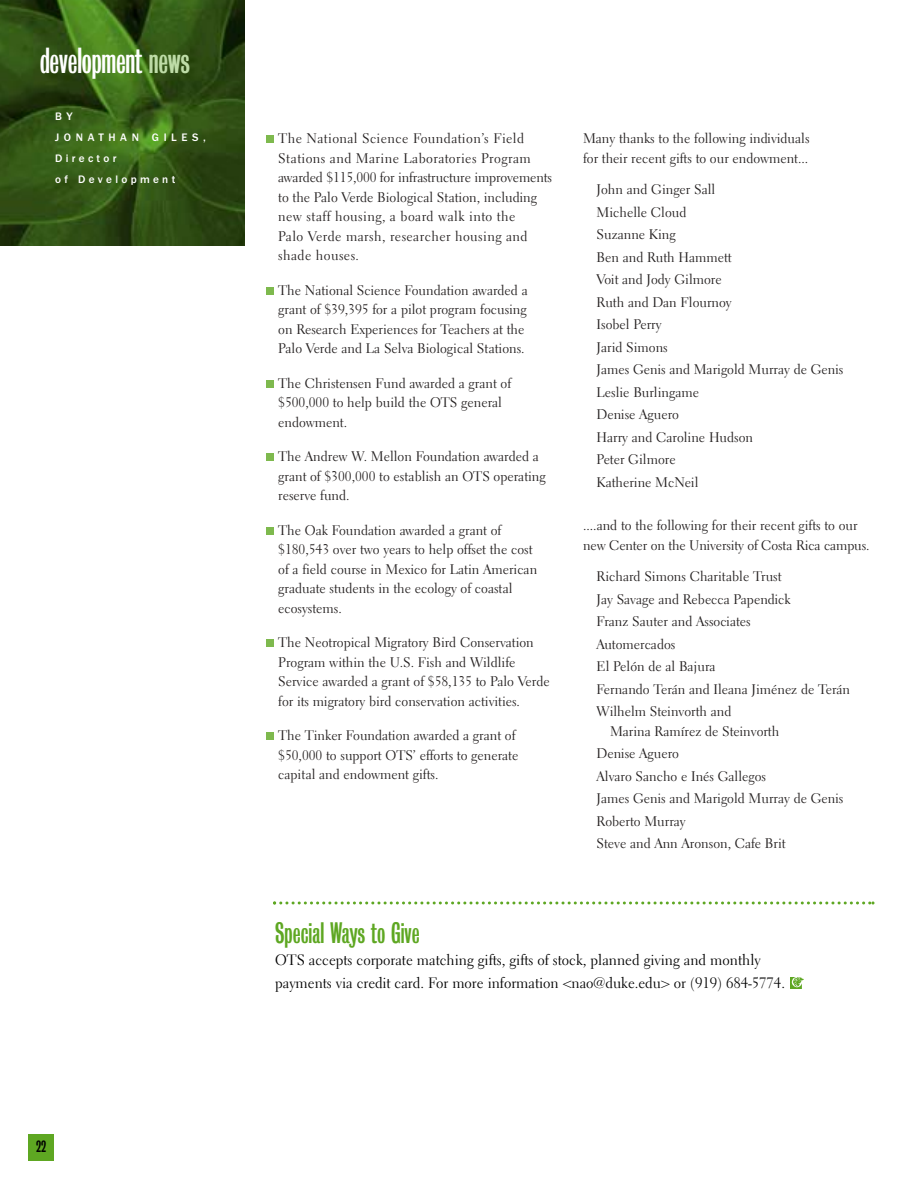
<style>
.page{position:relative;width:918px;height:1188px;background:#fff}
.page>*{position:absolute;margin:0;border:0;box-sizing:border-box;transform-origin:0 0}
.t1{font:33px "Bureau Grot One Three";letter-spacing:-.005em;color:#fff}
.t2{font:27px "Bureau Grot One Three";color:#5ea722}
.t3{font:15px/22.5px "Electra LH";color:#000}
.t4{font:15px "Bureau Grot One Three";color:#000}
.t5{font:13.8px/22.5px "Electra LH";color:#231f1f}
.t6{font:13.8px/19.5px "Electra LH";letter-spacing:.03em;color:#231f1f}
.t7{font:500 11.25px/21px "Franklin Gothic";letter-spacing:.295em;color:#fff}
.s1{color:#bedca7}
</style>
<div class="page">
<div style="left:266px;top:733px;width:8px;height:7px;background:#7eb94e"></div>
<div style="left:266px;top:640px;width:8px;height:7px;background:#7eb94e"></div>
<div style="left:266px;top:527px;width:8px;height:8px;background:#7eb94e"></div>
<div style="left:266px;top:454px;width:8px;height:7px;background:#7eb94e"></div>
<div style="left:266px;top:380px;width:8px;height:8px;background:#7eb94e"></div>
<div style="left:266px;top:287px;width:8px;height:8px;background:#7eb94e"></div>
<div style="left:266px;top:136px;width:8px;height:7px;background:#7eb94e"></div>
<img style="left:0;top:0;width:245px;height:246px">
<div style="left:28px;top:1134px;width:26px;height:27px;background:#5ea722"></div>
<svg style="left:791px;top:977px;width:12px;height:11px"></svg>
<svg style="left:273px;top:902px;width:601px;height:2px"></svg>
<h1 class="t1" style="left:40px;top:50px;width:152px">development <span class="s1">news</span></h1>
<p class="t7" style="left:55px;top:106px;width:152px">B Y<br>JONATHAN GILES,<br>Director<br>of Development</p>
<p class="t4" style="left:36px;top:1141px;width:12px">22</p>
<p class="t6" style="left:278px;top:130px;width:275px">The National Science Foundation’s Field Stations and Marine Laboratories Program awarded $115,000 for infrastructure improvements to the Palo Verde Biological Station, including new staff housing, a board walk into the<br>Palo Verde marsh, researcher housing and shade houses.</p>
<p class="t5" style="left:278px;top:281px;width:251px;line-height:19.5px">The National Science Foundation awarded a grant of $39,395 for a pilot program focusing on Research Experiences for Teachers at the Palo Verde and La Selva Biological Stations.</p>
<p class="t5" style="left:278px;top:374px;width:234px;line-height:19.5px">The Christensen Fund awarded a grant of $500,000 to help build the OTS general endowment.</p>
<p class="t5" style="left:278px;top:448px;width:269px;line-height:19.5px">The Andrew W. Mellon Foundation awarded a grant of $300,000 to establish an OTS operating reserve fund.</p>
<p class="t5" style="left:278px;top:521px;width:260px;line-height:19.5px">The Oak Foundation awarded a grant of $180,543 over two years to help offset the cost of a field course in Mexico for Latin American graduate students in the ecology of coastal ecosystems.</p>
<p class="t5" style="left:278px;top:634px;width:273px;line-height:19.5px">The Neotropical Migratory Bird Conservation Program within the U.S. Fish and Wildlife Service awarded a grant of $58,135 to Palo Verde for its migratory bird conservation activities.</p>
<p class="t5" style="left:278px;top:727px;width:242px;line-height:19.5px">The Tinker Foundation awarded a grant of $50,000 to support OTS’ efforts to generate capital and endowment gifts.</p>
<p class="t5" style="left:583px;top:130px;width:228px;line-height:19.5px">Many thanks to the following individuals for their recent gifts to our endowment...</p>
<p class="t5" style="left:597px;top:179px;width:248px">John and Ginger Sall<br>Michelle Cloud<br>Suzanne King<br>Ben and Ruth Hammett<br>Voit and Jody Gilmore<br>Ruth and Dan Flournoy<br>Isobel Perry<br>Jarid Simons<br>James Genis and Marigold Murray de Genis<br>Leslie Burlingame<br>Denise Aguero<br>Harry and Caroline Hudson<br>Peter Gilmore<br>Katherine McNeil</p>
<p class="t5" style="left:583px;top:517px;width:288px;line-height:19.5px">....and to the following for their recent gifts to our new Center on the University of Costa Rica campus.</p>
<p class="t5" style="left:597px;top:566px;width:255px">Richard Simons Charitable Trust<br>Jay Savage and Rebecca Papendick<br>Franz Sauter and Associates<br>Automercados<br>El Pelón de al Bajura<br>Fernando Terán and Ileana Jiménez de Terán<br>Wilhelm Steinvorth and</p>
<p class="t5" style="left:597px;top:721px;width:248px;text-indent:14px">Marina Ramírez de Steinvorth<br>Denise Aguero<br>Alvaro Sancho e Inés Gallegos<br>James Genis and Marigold Murray de Genis<br>Roberto Murray<br>Steve and Ann Aronson, Cafe Brit</p>
<h2 class="t2" style="left:275px;top:923px;width:146px">Special Ways to Give</h2>
<p class="t3" style="left:275px;top:950px;width:511px">OTS accepts corporate matching gifts, gifts of stock, planned giving and monthly payments via credit card. For more information &lt;nao@duke.edu&gt; or (919) 684-5774.</p>
</div>
